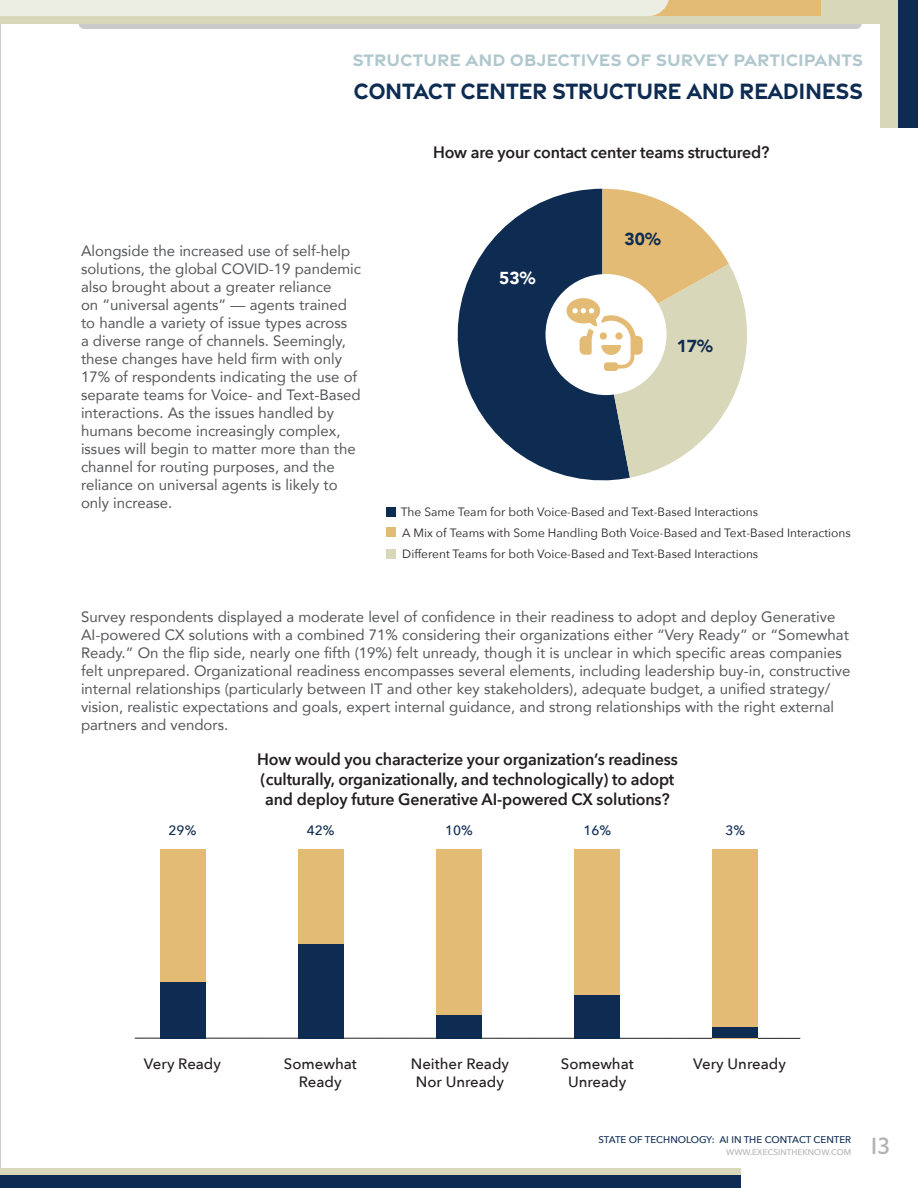
<style>
.page{position:relative;width:918px;height:1188px;background:#fff}
.page>*{position:absolute;margin:0;border:0;box-sizing:border-box;transform-origin:0 0}
.t1{font:500 25.5px "Gravesend Sans";color:#b2b3b3}
.Page_Headline{font:700 24px "Gravesend Sans";letter-spacing:-.02em;color:#0e2c52;scale:.92 1}
.page_subheader{font:700 18px "Gravesend Sans";color:#b0c8cd}
.t2{font:900 17.25px "Avenir";color:#0e2c52}
.t3{font:900 17.25px "Avenir";color:#fff}
.graph_Header{font:600 16.5px "Avenir Next";letter-spacing:-.01em;color:#231f20}
.t4{font:15px/18px "Avenir";color:#57585a}
.t5{font:500 15px/18px "Avenir Next";color:#231f20;text-align:center}
.CALL_OUT_3{font:500 13.5px "Avenir Next";color:#0e2c52}
.t6{font:12px "Avenir Next";color:#231f20}
.t7{font:500 9.75px "Avenir Next";color:#0e2c52}
.t8{font:500 8.25px "Avenir Next";color:#b2b3b3}
</style>
<div class="page">
<div style="left:79px;top:18px;width:783px;height:11px;background:#cacaca;border-radius:5px"></div>
<svg style="left:457px;top:193px;width:171px;height:288px;fill:#0e2c52"></svg>
<hr style="left:135px;top:1038px;width:665px;height:1px;background:#231f20">
<div style="left:160px;top:849px;width:45px;height:189px;background:#e4bb74"></div>
<div style="left:160px;top:982px;width:45px;height:56px;background:#0e2c52"></div>
<div style="left:298px;top:849px;width:46px;height:189px;background:#e4bb74"></div>
<div style="left:298px;top:944px;width:46px;height:94px;background:#0e2c52"></div>
<div style="left:436px;top:849px;width:46px;height:189px;background:#e4bb74"></div>
<div style="left:436px;top:1015px;width:46px;height:23px;background:#0e2c52"></div>
<div style="left:574px;top:849px;width:46px;height:189px;background:#e4bb74"></div>
<div style="left:574px;top:995px;width:46px;height:43px;background:#0e2c52"></div>
<div style="left:713px;top:849px;width:45px;height:189px;background:#e4bb74"></div>
<div style="left:713px;top:1027px;width:45px;height:11px;background:#0e2c52"></div>
<div style="left:386px;top:528px;width:9px;height:9px;background:#e4bb74"></div>
<div style="left:386px;top:507px;width:9px;height:9px;background:#0e2c52"></div>
<div style="left:386px;top:549px;width:9px;height:9px;background:#d9d7ba"></div>
<div style="left:546px;top:274px;width:121px;height:121px;background:#fff;border-radius:50%"></div>
<svg style="left:567px;top:189px;width:180px;height:289px"></svg>
<svg style="left:496px;top:243px;width:102px;height:103px;fill:#0e2c52"></svg>
<svg style="left:576px;top:177px;width:91px;height:90px;background:#b5a17b"></svg>
<div style="left:652px;top:118px;width:73px;height:72px;background:#fff;border-radius:50%"></div>
<div style="left:732px;top:197px;width:59px;height:59px;background:#fff;border-radius:50%"></div>
<svg style="left:735px;top:335px;width:52px;height:52px"></svg>
<div style="left:721px;top:468px;width:61px;height:61px;background:#fff;border-radius:50%"></div>
<svg style="left:651px;top:397px;width:73px;height:73px;fill:#d9d7ba"></svg>
<svg style="left:576px;top:324px;width:88px;height:88px"></svg>
<svg style="left:658px;top:257px;width:72px;height:73px;background:#dccda1"></svg>
<hr style="left:0;top:16px;width:1px;height:1172px;background:#231f20">
<div style="left:0;top:0;width:918px;height:24px;background:#d9d7ba"></div>
<div style="left:0;top:1168px;width:741px;height:15px;background:#d9d7ba"></div>
<div style="left:888px;top:0;width:30px;height:127px;background:#0e2c52"></div>
<div style="left:880px;top:0;width:18px;height:127px;background:#d9d7ba"></div>
<div style="left:0;top:0;width:821px;height:16px;background:#e4bb74"></div>
<div style="left:0;top:0;width:669px;height:16px;background:#eceee4"></div>
<div style="left:0;top:1175px;width:741px;height:13px;background:#0e2c52"></div>
<p class="page_subheader" style="left:352px;top:48px;width:512px">STRUCTURE AND OBJECTIVES OF SURVEY PARTICIPANTS</p>
<p class="Page_Headline" style="left:353px;top:75px;width:556px">CONTACT CENTER STRUCTURE AND READINESS</p>
<p class="t4" style="left:81px;top:242px;width:282px">Alongside the increased use of self-help solutions, the global COVID-19 pandemic also brought about a greater reliance<br>on ”universal agents” — agents trained to handle a variety of issue types across<br>a diverse range of channels. Seemingly, these changes have held firm with only 17% of respondents indicating the use of separate teams for Voice- and Text-Based interactions. As the issues handled by humans become increasingly complex, issues will begin to matter more than the channel for routing purposes, and the reliance on universal agents is likely to only increase.</p>
<p class="graph_Header" style="left:433px;top:138px;width:338px">How are your contact center teams structured?</p>
<p class="t3" style="left:499px;top:264px;width:38px">53%</p>
<p class="t2" style="left:625px;top:224px;width:38px">30%</p>
<p class="t2" style="left:677px;top:331px;width:38px">17%</p>
<p class="t6" style="left:401px;top:502px;width:359px">The Same Team for both Voice-Based and Text-Based Interactions</p>
<p class="t6" style="left:402px;top:523px;width:450px">A Mix of Teams with Some Handling Both Voice-Based and Text-Based Interactions</p>
<p class="t6" style="left:402px;top:544px;width:358px">Different Teams for both Voice-Based and Text-Based Interactions</p>
<p class="t4" style="left:81px;top:607px;width:771px">Survey respondents displayed a moderate level of confidence in their readiness to adopt and deploy Generative AI-powered CX solutions with a combined 71% considering their organizations either “Very Ready” or “Somewhat Ready.” On the flip side, nearly one fifth (19%) felt unready, though it is unclear in which specific areas companies felt unprepared. Organizational readiness encompasses several elements, including leadership buy-in, constructive internal relationships (particularly between IT and other key stakeholders), adequate budget, a unified strategy/ vision, realistic expectations and goals, expert internal guidance, and strong relationships with the right external partners and vendors.</p>
<p class="graph_Header" style="left:257px;top:745px;width:422px">How would you characterize your organization’s readiness</p>
<p class="graph_Header" style="left:261px;top:765px;width:415px">(culturally, organizationally, and technologically) to adopt</p>
<p class="graph_Header" style="left:265px;top:785px;width:406px">and deploy future Generative AI-powered CX solutions?</p>
<p class="CALL_OUT_3" style="left:169px;top:819px;width:29px">29%</p>
<p class="CALL_OUT_3" style="left:307px;top:819px;width:29px">42%</p>
<p class="CALL_OUT_3" style="left:445px;top:819px;width:29px">10%</p>
<p class="CALL_OUT_3" style="left:583px;top:819px;width:29px">16%</p>
<p class="CALL_OUT_3" style="left:726px;top:819px;width:21px">3%</p>
<p class="t5" style="left:144px;top:1054px;width:79px">Very Ready</p>
<p class="t5" style="left:284px;top:1054px;width:74px">Somewhat<br>Ready</p>
<p class="t5" style="left:411px;top:1054px;width:100px">Neither Ready<br>Nor Unready</p>
<p class="t5" style="left:561px;top:1054px;width:74px">Somewhat<br>Unready</p>
<p class="t5" style="left:693px;top:1054px;width:94px">Very Unready</p>
<p class="t7" style="left:598px;top:1131px;width:254px">STATE OF TECHNOLOGY: AI IN THE CONTACT CENTER</p>
<p class="t8" style="left:726px;top:1145px;width:127px">WWW.EXECSINTHEKNOW.COM</p>
<h1 class="t1" style="left:870px;top:1130px;width:21px">13</h1>
</div>
